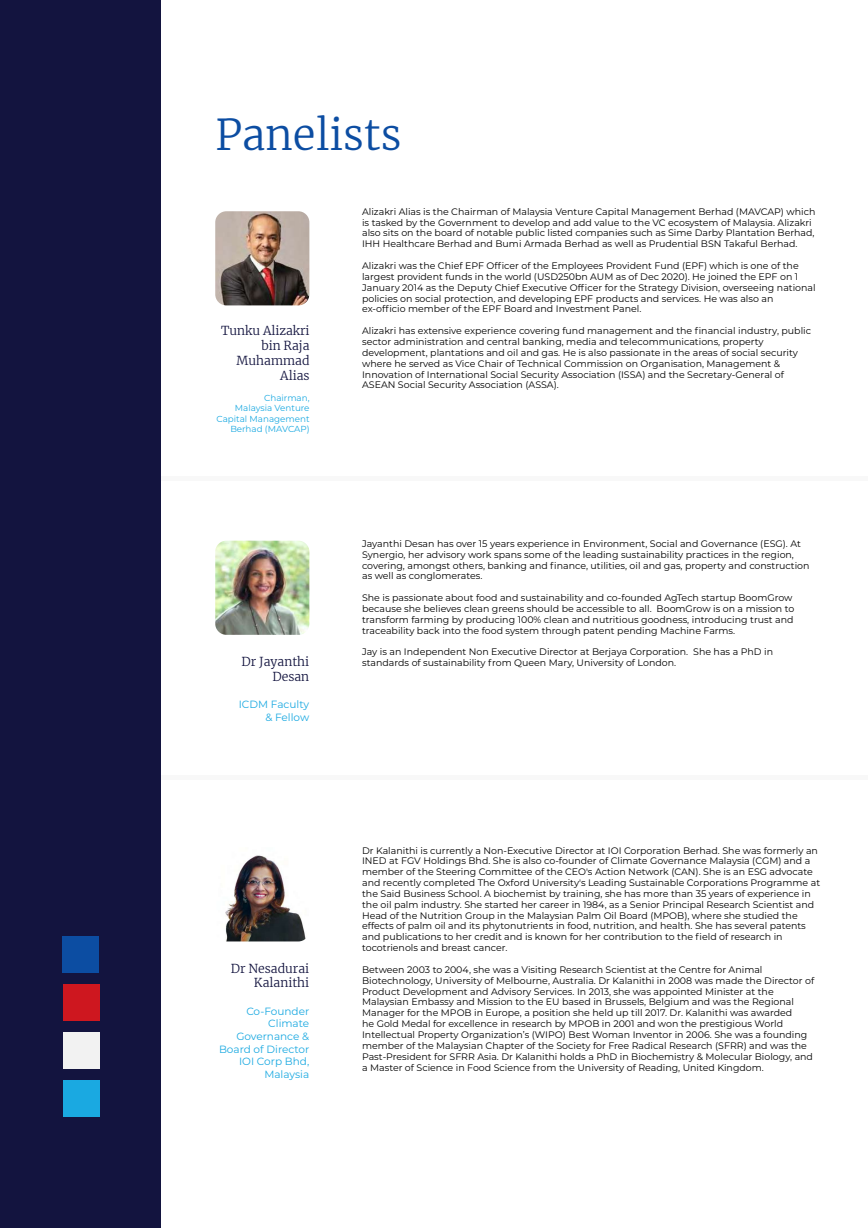
<style>
.page{position:relative;width:868px;height:1228px;background:#fff}
.page>*{position:absolute;margin:0;border:0;box-sizing:border-box;transform-origin:0 0}
.t1{font:300 42px "Merriweather";color:#0c4da2}
.t2{font:300 12.25px/14.7px "Merriweather";color:#13143f;text-align:right}
.t3{font:10.5px/12.6px "Montserrat";color:#1aa9e1;text-align:right}
.t4{font:9.45px/10.8px "Montserrat";color:#000}
.t5{font:8.75px/10.5px "Montserrat";color:#1aa9e1;text-align:right}
</style>
<div class="page">
<img style="left:215px;top:211px;width:94px;height:94px">
<img style="left:215px;top:541px;width:94px;height:94px">
<hr style="left:161px;top:775px;width:707px;height:4px;background:#f8f8f8">
<div style="left:161px;top:476px;width:707px;height:5px;background:#f8f8f8"></div>
<div style="left:0;top:0;width:161px;height:1228px;background:#13143f"></div>
<div style="left:63px;top:1032px;width:36px;height:36px;background:#f2f2f2"></div>
<div style="left:63px;top:984px;width:36px;height:36px;background:#ce171f"></div>
<div style="left:62px;top:936px;width:37px;height:36px;background:#0c4da2"></div>
<div style="left:63px;top:1080px;width:36px;height:36px;background:#1aa9e1"></div>
<img style="left:225px;top:855px;width:81px;height:86px">
<h1 class="t1" style="left:215px;top:105px;width:188px">Panelists</h1>
<p class="t2" style="left:221px;top:323px;width:90px">Tunku Alizakri bin Raja<br>Muhammad<br>Alias</p>
<p class="t5" style="left:217px;top:392px;width:95px">Chairman,<br>Malaysia Venture<br>Capital Management<br>Berhad (MAVCAP)</p>
<p class="t2" style="left:241px;top:654px;width:69px">Dr Jayanthi<br>Desan</p>
<p class="t3" style="left:239px;top:698px;width:72px">ICDM Faculty &amp; Fellow</p>
<p class="t2" style="left:231px;top:960px;width:80px">Dr Nesadurai<br>Kalanithi</p>
<p class="t3" style="left:219px;top:1004px;width:92px">Co-Founder<br>Climate<br>Governance &amp;<br>Board of Director<br>IOI Corp Bhd,<br>Malaysia</p>
<p class="t4" style="left:362px;top:206px;width:455px">Alizakri Alias is the Chairman of Malaysia Venture Capital Management Berhad (MAVCAP) which is tasked by the Government to develop and add value to the VC ecosystem of Malaysia. Alizakri also sits on the board of notable public listed companies such as Sime Darby Plantation Berhad, IHH Healthcare Berhad and Bumi Armada Berhad as well as Prudential BSN Takaful Berhad.</p>
<p class="t4" style="left:362px;top:260px;width:455px">Alizakri was the Chief EPF Officer of the Employees Provident Fund (EPF) which is one of the largest provident funds in the world (USD250bn AUM as of Dec 2020). He joined the EPF on 1<br>January 2014 as the Deputy Chief Executive Officer for the Strategy Division, overseeing national policies on social protection, and developing EPF products and services. He was also an ex-officio member of the EPF Board and Investment Panel.</p>
<p class="t4" style="left:362px;top:325px;width:450px">Alizakri has extensive experience covering fund management and the financial industry, public sector administration and central banking, media and telecommunications, property development, plantations and oil and gas. He is also passionate in the areas of social security where he served as Vice Chair of Technical Commission on Organisation, Management &amp; Innovation of International Social Security Association (ISSA) and the Secretary-General of ASEAN Social Security Association (ASSA).</p>
<p class="t4" style="left:362px;top:538px;width:449px">Jayanthi Desan has over 15 years experience in Environment, Social and Governance (ESG). At Synergio, her advisory work spans some of the leading sustainability practices in the region, covering, amongst others, banking and finance, utilities, oil and gas, property and construction as well as conglomerates.</p>
<p class="t4" style="left:362px;top:592px;width:434px">She is passionate about food and sustainability and co-founded AgTech startup BoomGrow because she believes clean greens should be accessible to all. BoomGrow is on a mission to transform farming by producing 100% clean and nutritious goodness, introducing trust and traceability back into the food system through patent pending Machine Farms.</p>
<p class="t4" style="left:362px;top:646px;width:413px">Jay is an Independent Non Executive Director at Berjaya Corporation. She has a PhD in standards of sustainability from Queen Mary, University of London.</p>
<p class="t4" style="left:362px;top:844px;width:460px">Dr Kalanithi is currently a Non-Executive Director at IOI Corporation Berhad. She was formerly an INED at FGV Holdings Bhd. She is also co-founder of Climate Governance Malaysia (CGM) and a member of the Steering Committee of the CEO's Action Network (CAN). She is an ESG advocate and recently completed The Oxford University's Leading Sustainable Corporations Programme at the Said Business School. A biochemist by training, she has more than 35 years of experience in the oil palm industry. She started her career in 1984, as a Senior Principal Research Scientist and Head of the Nutrition Group in the Malaysian Palm Oil Board (MPOB), where she studied the effects of palm oil and its phytonutrients in food, nutrition, and health. She has several patents and publications to her credit and is known for her contribution to the field of research in tocotrienols and breast cancer.</p>
<p class="t4" style="left:362px;top:964px;width:454px">Between 2003 to 2004, she was a Visiting Research Scientist at the Centre for Animal Biotechnology, University of Melbourne, Australia. Dr Kalanithi in 2008 was made the Director of Product Development and Advisory Services. In 2013, she was appointed Minister at the Malaysian Embassy and Mission to the EU based in Brussels, Belgium and was the Regional Manager for the MPOB in Europe, a position she held up till 2017. Dr. Kalanithi was awarded<br>he Gold Medal for excellence in research by MPOB in 2001 and won the prestigious World Intellectual Property Organization’s (WIPO) Best Woman Inventor in 2006. She was a founding member of the Malaysian Chapter of the Society for Free Radical Research (SFRR) and was the Past-President for SFRR Asia. Dr Kalanithi holds a PhD in Biochemistry &amp; Molecular Biology, and a Master of Science in Food Science from the University of Reading, United Kingdom.</p>
</div>
